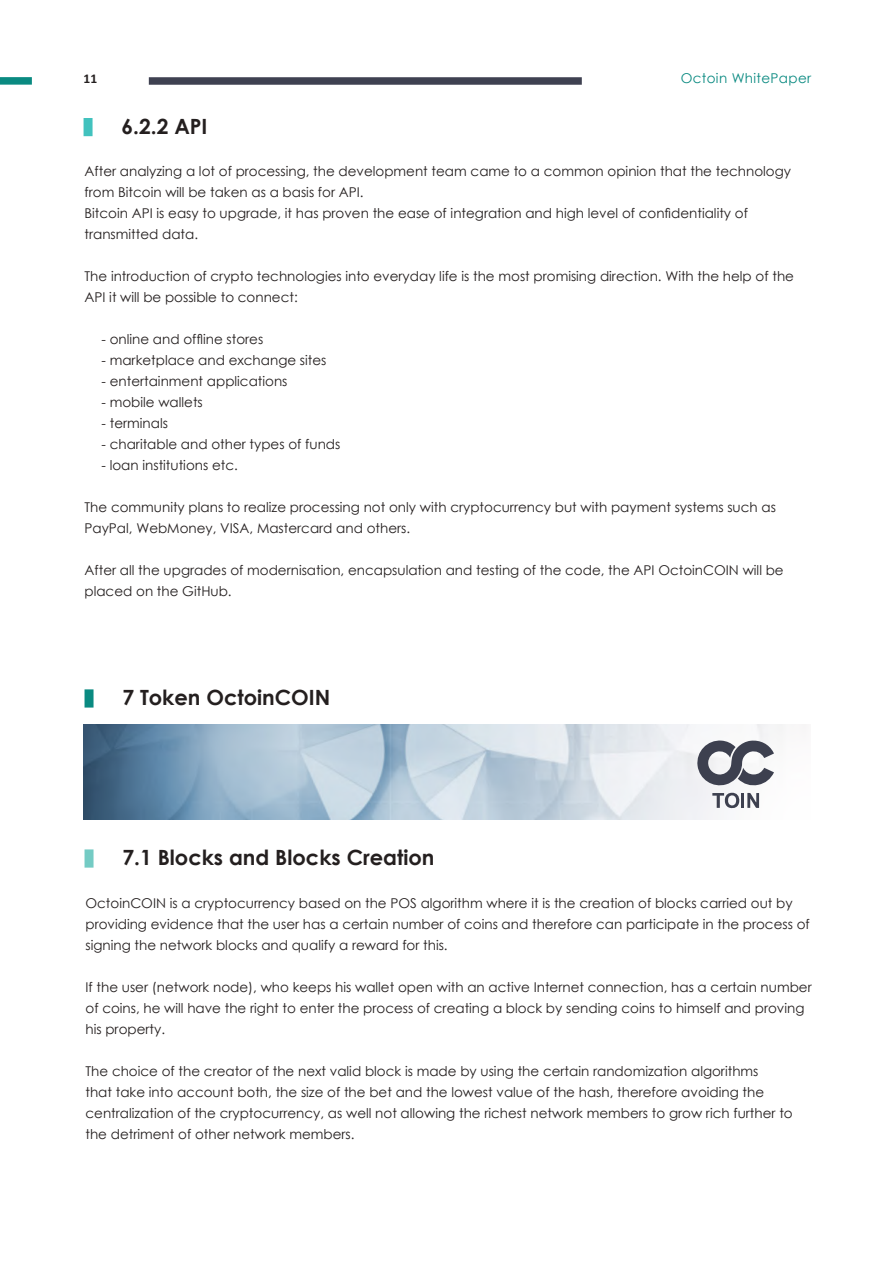
<style>
.page{position:relative;width:893px;height:1263px;background:#fff}
.page>*{position:absolute;margin:0;border:0;box-sizing:border-box;transform-origin:0 0}
.t1{font:700 21px "Century Gothic";color:#241f1f}
.t2{font:13.5px/21px "Century Gothic";color:#241f1f}
.t3{font:13.5px "Century Gothic";letter-spacing:.025em;color:#0a8a81}
.t4{font:700 13.5px "Calibri";color:#241f1f}
</style>
<div class="page">
<div style="left:84px;top:118px;width:9px;height:18px;background:#42c2be"></div>
<div style="left:85px;top:689px;width:9px;height:18px;background:#0a8a81"></div>
<div style="left:85px;top:849px;width:9px;height:19px;background:#74cbc4"></div>
<img style="left:84px;top:724px;width:699px;height:96px">
<svg style="left:696px;top:739px;width:78px;height:70px"></svg>
<div style="left:149px;top:77px;width:433px;height:8px;background:#3f4151"></div>
<div style="left:0;top:77px;width:32px;height:8px;background:#0a8a81"></div>
<p class="t4" style="left:84px;top:69px;width:15px">11</p>
<p class="t3" style="left:681px;top:69px;width:132px">Octoin WhitePaper</p>
<h1 class="t1" style="left:121px;top:110px;width:88px">6.2.2 API</h1>
<p class="t2" style="left:85px;top:160px;width:708px">After analyzing a lot of processing, the development team came to a common opinion that the technology from Bitcoin will be taken as a basis for API.<br>Bitcoin API is easy to upgrade, it has proven the ease of integration and high level of confidentiality of transmitted data.</p>
<p class="t2" style="left:85px;top:265px;width:711px">The introduction of crypto technologies into everyday life is the most promising direction. With the help of the<br>API it will be possible to connect:</p>
<p class="t2" style="left:102px;top:328px;width:163px">- online and offline stores</p>
<p class="t2" style="left:102px;top:349px;width:226px">- marketplace and exchange sites</p>
<p class="t2" style="left:102px;top:370px;width:187px">- entertainment applications</p>
<p class="t2" style="left:102px;top:391px;width:103px">- mobile wallets</p>
<p class="t2" style="left:102px;top:412px;width:68px">- terminals</p>
<p class="t2" style="left:102px;top:433px;width:240px">- charitable and other types of funds</p>
<p class="t2" style="left:102px;top:454px;width:138px">- loan institutions etc.</p>
<p class="t2" style="left:85px;top:496px;width:693px">The community plans to realize processing not only with cryptocurrency but with payment systems such as<br>PayPal, WebMoney, VISA, Mastercard and others.</p>
<p class="t2" style="left:85px;top:559px;width:701px">After all the upgrades of modernisation, encapsulation and testing of the code, the API OctoinCOIN will be placed on the GitHub.</p>
<h1 class="t1" style="left:122px;top:681px;width:209px">7 Token OctoinCOIN</h1>
<h1 class="t1" style="left:122px;top:842px;width:314px">7.1 Blocks and Blocks Creation</h1>
<p class="t2" style="left:86px;top:892px;width:726px">OctoinCOIN is a cryptocurrency based on the POS algorithm where it is the creation of blocks carried out by providing evidence that the user has a certain number of coins and therefore can participate in the process of signing the network blocks and qualify a reward for this.</p>
<p class="t2" style="left:86px;top:976px;width:728px">If the user (network node), who keeps his wallet open with an active Internet connection, has a certain number of coins, he will have the right to enter the process of creating a block by sending coins to himself and proving his property.</p>
<p class="t2" style="left:86px;top:1060px;width:709px">The choice of the creator of the next valid block is made by using the certain randomization algorithms<br>that take into account both, the size of the bet and the lowest value of the hash, therefore avoiding the centralization of the cryptocurrency, as well not allowing the richest network members to grow rich further to the detriment of other network members.</p>
</div>
